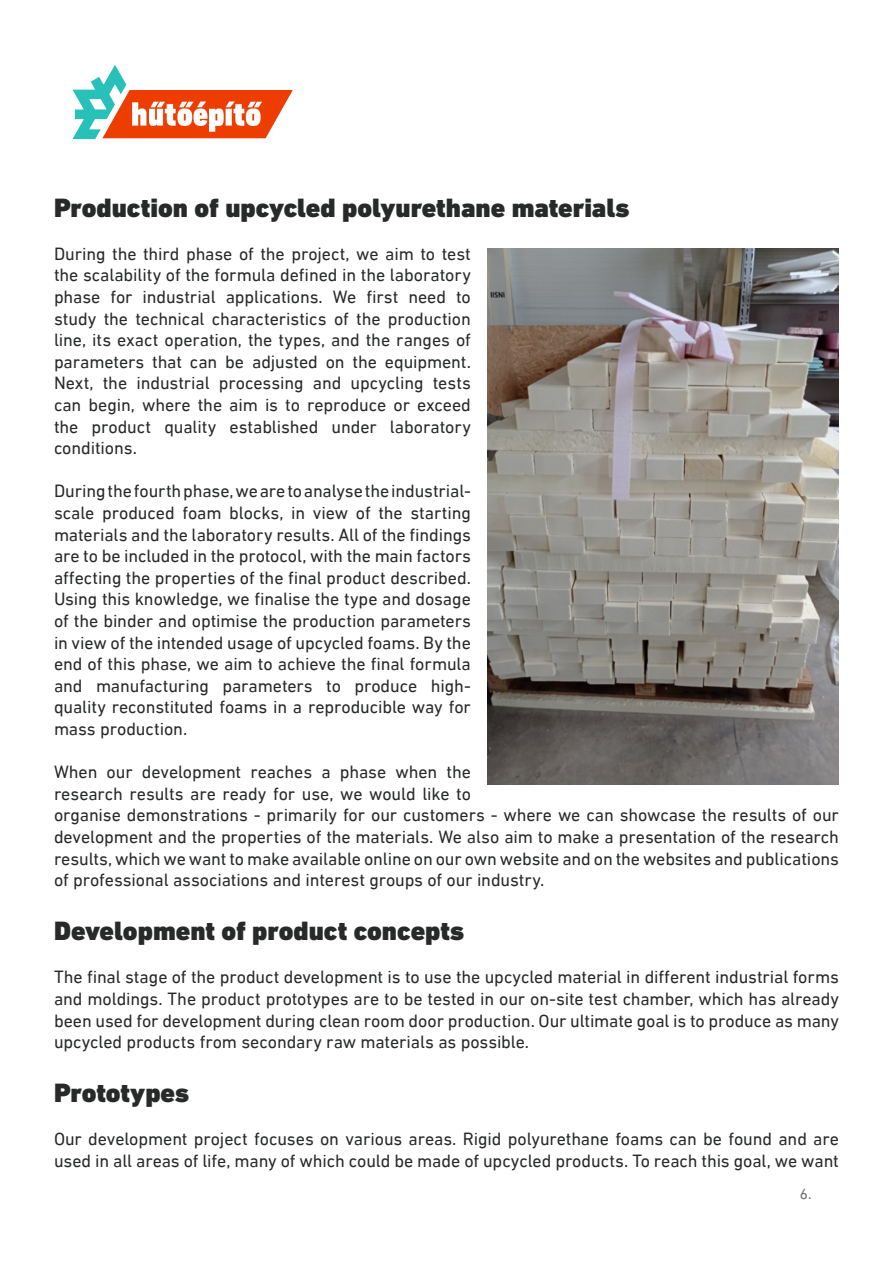
<style>
.page{position:relative;width:893px;height:1263px;background:#fff}
.page>*{position:absolute;margin:0;border:0;box-sizing:border-box;transform-origin:0 0}
.t1{font:900 27px "DIN Next LT Pro";color:#282929}
.t2{font:18px/21.6px "DIN Next LT Pro";letter-spacing:-.005em;color:#282929;text-align:justify}
.t3{font:15px "DIN Next LT Pro";color:#706f6f}
</style>
<div class="page">
<img style="left:488px;top:249px;width:351px;height:535px">
<img style="left:72px;top:65px;width:221px;height:74px">
<h1 class="t1" style="left:54px;top:191px;width:577px">Production of upcycled polyurethane materials</h1>
<p class="t2" style="left:54px;top:243px;width:418px">During the third phase of the project, we aim to test the scalability of the formula defined in the laboratory phase for industrial applications. We first need to study the technical characteristics of the production line, its exact operation, the types, and the ranges of parameters that can be adjusted on the equipment.<br>Next, the industrial processing and upcycling tests can begin, where the aim is to reproduce or exceed the product quality established under laboratory conditions.</p>
<p class="t2" style="left:54px;top:480px;width:418px">During the fourth phase, we are to analyse the industrial&shy;scale produced foam blocks, in view of the starting materials and the laboratory results. All of the findings are to be included in the protocol, with the main factors affecting the properties of the final product described.<br>Using this knowledge, we finalise the type and dosage of the binder and optimise the production parameters in view of the intended usage of upcycled foams. By the end of this phase, we aim to achieve the final formula and manufacturing parameters to produce high&shy;quality reconstituted foams in a reproducible way for mass production.</p>
<p class="t2" style="left:54px;top:761px;width:786px;text-align:left">When our development reaches a phase when the<br>research results are ready for use, we would like to<br>organise demonstrations - primarily for our customers - where we can showcase the results of our development and the properties of the materials. We also aim to make a presentation of the research results, which we want to make available online on our own website and on the websites and publications of professional associations and interest groups of our industry.</p>
<h1 class="t1" style="left:54px;top:915px;width:412px">Development of product concepts</h1>
<p class="t2" style="left:54px;top:966px;width:786px">The final stage of the product development is to use the upcycled material in different industrial forms and moldings. The product prototypes are to be tested in our on-site test chamber, which has already been used for development during clean room door production. Our ultimate goal is to produce as many upcycled products from secondary raw materials as possible.</p>
<h1 class="t1" style="left:54px;top:1077px;width:137px">Prototypes</h1>
<p class="t2" style="left:54px;top:1128px;width:786px">Our development project focuses on various areas. Rigid polyurethane foams can be found and are used in all areas of life, many of which could be made of upcycled products. To reach this goal, we want</p>
<p class="t3" style="left:800px;top:1185px;width:13px">6.</p>
</div>
